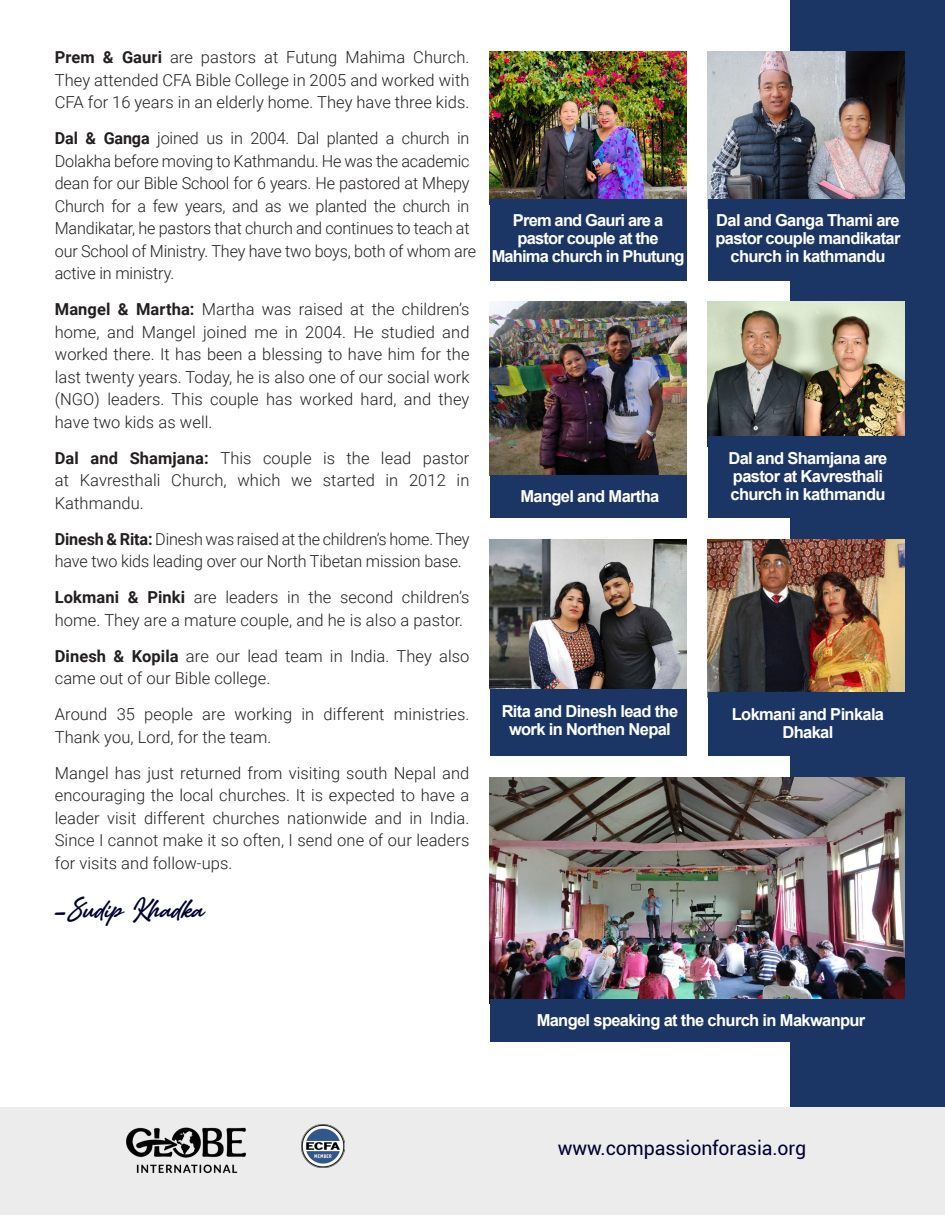
<style>
.page{position:relative;width:945px;height:1215px;background:#fff}
.page>*{position:absolute;margin:0;border:0;box-sizing:border-box;transform-origin:0 0}
.t1{font:24px "Amertha PERSONALUSEONLY";color:#000031}
.t2{font:19.5px "Roboto";letter-spacing:-.005em;color:#000031}
.t3{font:300 16.5px/22.5px "Roboto";letter-spacing:-.005em;color:#231f20}
.t4{font:700 16.5px/18px "Arial";letter-spacing:-.04em;color:#fff;text-align:center}
.s1{font-weight:700}
</style>
<div class="page">
<div style="left:791px;top:0;width:154px;height:1112px;background:#1b3664"></div>
<img style="left:708px;top:302px;width:196px;height:134px">
<div style="left:708px;top:436px;width:196px;height:82px;background:#1b3664"></div>
<img style="left:490px;top:777px;width:414px;height:223px">
<div style="left:490px;top:1000px;width:414px;height:42px;background:#1b3664"></div>
<div style="left:0;top:1107px;width:945px;height:108px;background:#ececec"></div>
<img style="left:302px;top:1125px;width:42px;height:42px">
<img style="left:126px;top:1127px;width:121px;height:47px">
<img style="left:490px;top:51px;width:196px;height:148px">
<div style="left:490px;top:199px;width:196px;height:82px;background:#1b3664"></div>
<img style="left:708px;top:51px;width:196px;height:148px">
<div style="left:708px;top:199px;width:196px;height:82px;background:#1b3664"></div>
<img style="left:490px;top:302px;width:196px;height:173px">
<div style="left:490px;top:475px;width:196px;height:43px;background:#1b3664"></div>
<img style="left:490px;top:540px;width:196px;height:149px">
<div style="left:490px;top:689px;width:196px;height:67px;background:#1b3664"></div>
<img style="left:708px;top:540px;width:196px;height:152px">
<div style="left:708px;top:692px;width:196px;height:64px;background:#1b3664"></div>
<p class="t3" style="left:55px;top:46px;width:416px;text-align:justify"><span class="s1">Prem &amp; Gauri</span> are pastors at Futung Mahima Church.<br>They attended CFA Bible College in 2005 and worked with CFA for 16 years in an elderly home. They have three kids.</p>
<p class="t3" style="left:55px;top:127px;width:423px"><span class="s1">Dal &amp; Ganga</span> joined us in 2004. Dal planted a church in Dolakha before moving to Kathmandu. He was the academic dean for our Bible School for 6 years. He pastored at Mhepy Church for a few years, and as we planted the church in Mandikatar, he pastors that church and continues to teach at our School of Ministry. They have two boys, both of whom are active in ministry.</p>
<p class="t3" style="left:55px;top:298px;width:416px;text-align:justify"><span class="s1">Mangel &amp; Martha:</span> Martha was raised at the children’s home, and Mangel joined me in 2004. He studied and worked there. It has been a blessing to have him for the last twenty years. Today, he is also one of our social work (NGO) leaders. This couple has worked hard, and they have two kids as well.</p>
<p class="t3" style="left:55px;top:446px;width:416px;text-align:justify"><span class="s1">Dal and Shamjana:</span> This couple is the lead pastor at Kavresthali Church, which we started in 2012 in Kathmandu.</p>
<p class="t3" style="left:55px;top:527px;width:416px"><span class="s1">Dinesh &amp; Rita:</span> Dinesh was raised at the children’s home. They have two kids leading over our North Tibetan mission base.</p>
<p class="t3" style="left:55px;top:586px;width:416px"><span class="s1">Lokmani &amp; Pinki</span> are leaders in the second children’s home. They are a mature couple, and he is also a pastor.</p>
<p class="t3" style="left:55px;top:644px;width:416px"><span class="s1">Dinesh &amp; Kopila</span> are our lead team in India. They also came out of our Bible college.</p>
<p class="t3" style="left:55px;top:703px;width:416px">Around 35 people are working in different ministries.<br>Thank you, Lord, for the team.</p>
<p class="t3" style="left:55px;top:761px;width:416px;text-align:justify">Mangel has just returned from visiting south Nepal and encouraging the local churches. It is expected to have a leader visit different churches nationwide and in India.<br>Since I cannot make it so often, I send one of our leaders for visits and follow-ups.</p>
<p class="t1" style="left:55px;top:888px;width:151px">-Sudip Khadka</p>
<p class="t4" style="left:492px;top:212px;width:194px">Prem and Gauri are a pastor couple at the<br>Mahima church in Phutung</p>
<p class="t4" style="left:715px;top:212px;width:187px">Dal and Ganga Thami are pastor couple mandikatar church in kathmandu</p>
<p class="t4" style="left:521px;top:487px;width:140px">Mangel and Martha</p>
<p class="t4" style="left:729px;top:450px;width:160px;text-align:left">Dal and Shamjana are pastor at Kavresthali church in kathmandu</p>
<p class="t4" style="left:502px;top:703px;width:178px">Rita and Dinesh lead the work in Northen Nepal</p>
<p class="t4" style="left:732px;top:705px;width:154px">Lokmani and Pinkala<br>Dhakal</p>
<p class="t4" style="left:537px;top:1012px;width:330px">Mangel speaking at the church in Makwanpur</p>
<p class="t2" style="left:558px;top:1134px;width:250px">www.compassionforasia.org</p>
</div>
